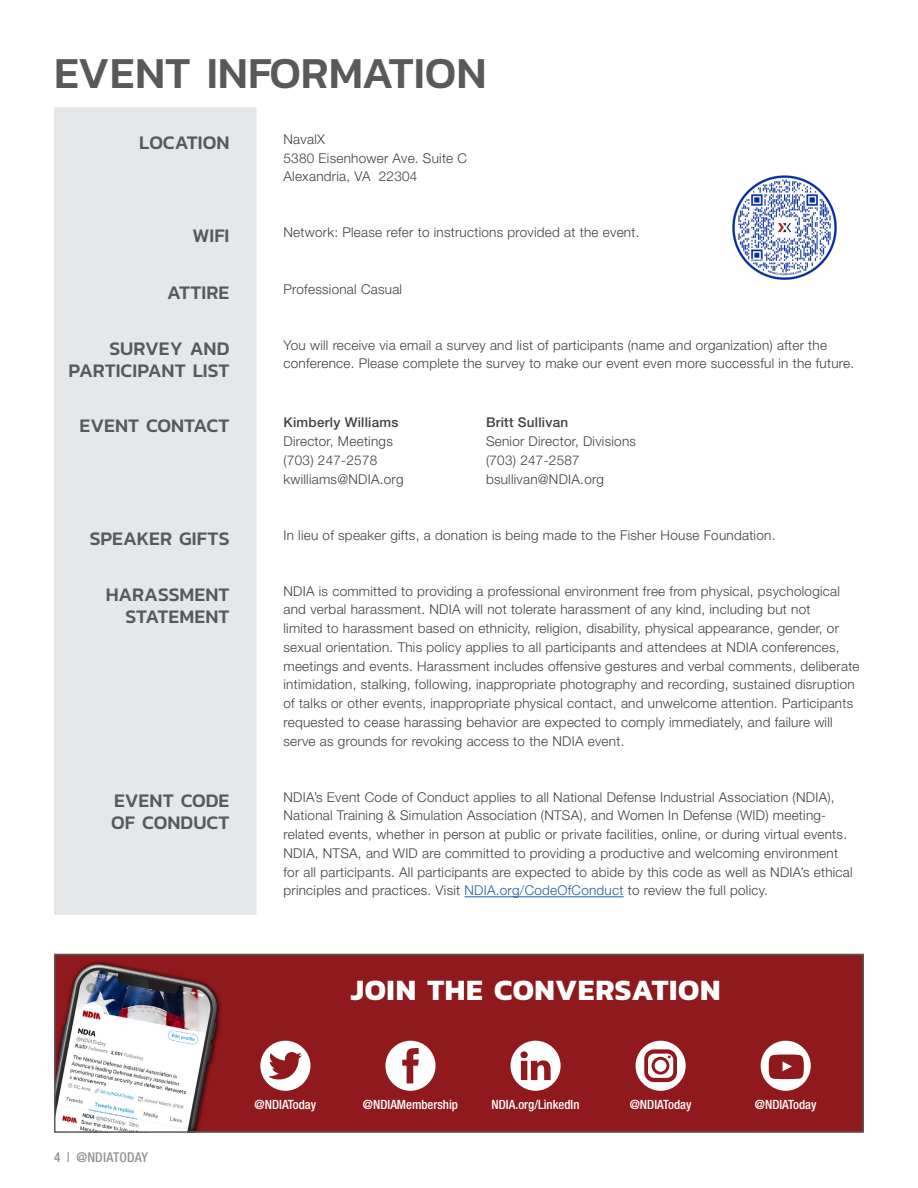
<style>
.page{position:relative;width:918px;height:1188px;background:#fff}
.page>*{position:absolute;margin:0;border:0;box-sizing:border-box;transform-origin:0 0}
.t1{font:500 45px "Kanit";color:#58595b}
.t2{font:700 30px "Kanit";letter-spacing:.02em;color:#fff}
.t3{font:500 19.5px/22.5px "Kanit";color:#58595b;text-align:right}
.t4{font:300 13.5px/18.8px "Helvetica Neue LT Std";letter-spacing:.02em;color:#414042}
.t5{font:500 13.5px "Helvetica Neue LT Std";letter-spacing:.02em;color:#414042}
.t6{font:500 condensed 13.5px "Helvetica Neue LT Std";letter-spacing:.015em;color:#939598}
.t7{font:500 condensed 12.75px "Helvetica Neue LT Std";color:#fff}
.s1{color:#215e9e}
</style>
<div class="page">
<div style="left:54px;top:107px;width:202px;height:808px;background:#e6e7e8"></div>
<hr style="left:464px;top:896px;width:160px;height:1px;background:#215e9e">
<div style="left:55px;top:954px;width:808px;height:178px;background:#8f191c"></div>
<img style="left:57px;top:961px;width:476px;height:169px">
<div style="left:54px;top:954px;width:810px;height:179px;border:2px solid #58595b"></div>
<svg style="left:385px;top:1041px;width:51px;height:50px"></svg>
<svg style="left:260px;top:1041px;width:50px;height:50px"></svg>
<svg style="left:511px;top:1041px;width:50px;height:50px"></svg>
<svg style="left:636px;top:1041px;width:50px;height:50px"></svg>
<svg style="left:761px;top:1041px;width:50px;height:50px"></svg>
<img style="left:732px;top:175px;width:105px;height:105px">
<h1 class="t1" style="left:54px;top:39px;width:434px">EVENT INFORMATION</h1>
<h3 class="t3" style="left:139px;top:131px;width:92px">LOCATION</h3>
<p class="t4" style="left:284px;top:129px;width:185px">NavalX<br>5380 Eisenhower Ave. Suite C<br>Alexandria, VA 22304</p>
<h3 class="t3" style="left:193px;top:224px;width:38px">WIFI</h3>
<p class="t4" style="left:284px;top:223px;width:358px">Network: Please refer to instructions provided at the event.</p>
<h3 class="t3" style="left:167px;top:280px;width:64px">ATTIRE</h3>
<p class="t4" style="left:284px;top:279px;width:120px">Professional Casual</p>
<h3 class="t3" style="left:68px;top:336px;width:163px">SURVEY AND<br>PARTICIPANT LIST</h3>
<p class="t4" style="left:284px;top:335px;width:572px">You will receive via email a survey and list of participants (name and organization) after the conference. Please complete the survey to make our event even more successful in the future.</p>
<h3 class="t3" style="left:80px;top:414px;width:151px">EVENT CONTACT</h3>
<p class="t5" style="left:284px;top:414px;width:117px">Kimberly Williams</p>
<p class="t4" style="left:284px;top:432px;width:122px">Director, Meetings (703) 247-2578 kwilliams@NDIA.org</p>
<p class="t5" style="left:486px;top:414px;width:84px">Britt Sullivan</p>
<p class="t4" style="left:486px;top:432px;width:152px">Senior Director, Divisions (703) 247-2587 bsullivan@NDIA.org</p>
<h3 class="t3" style="left:90px;top:526px;width:141px">SPEAKER GIFTS</h3>
<p class="t4" style="left:284px;top:525px;width:493px">In lieu of speaker gifts, a donation is being made to the Fisher House Foundation.</p>
<h3 class="t3" style="left:106px;top:582px;width:125px">HARASSMENT<br>STATEMENT</h3>
<p class="t4" style="left:284px;top:581px;width:578px">NDIA is committed to providing a professional environment free from physical, psychological and verbal harassment. NDIA will not tolerate harassment of any kind, including but not<br>limited to harassment based on ethnicity, religion, disability, physical appearance, gender, or sexual orientation. This policy applies to all participants and attendees at NDIA conferences, meetings and events. Harassment includes offensive gestures and verbal comments, deliberate intimidation, stalking, following, inappropriate photography and recording, sustained disruption of talks or other events, inappropriate physical contact, and unwelcome attention. Participants requested to cease harassing behavior are expected to comply immediately, and failure will serve as grounds for revoking access to the NDIA event.</p>
<h3 class="t3" style="left:111px;top:788px;width:120px;text-align:left">EVENT CODE<br>OF CONDUCT</h3>
<p class="t4" style="left:284px;top:787px;width:571px">NDIA’s Event Code of Conduct applies to all National Defense Industrial Association (NDIA), National Training &amp; Simulation Association (NTSA), and Women In Defense (WID) meeting&shy;related events, whether in person at public or private facilities, online, or during virtual events.<br>NDIA, NTSA, and WID are committed to providing a productive and welcoming environment for all participants. All participants are expected to abide by this code as well as NDIA’s ethical principles and practices. Visit <span class="s1">NDIA.org/CodeOfConduct</span> to review the full policy.</p>
<h2 class="t2" style="left:351px;top:966px;width:371px">JOIN THE CONVERSATION</h2>
<p class="t6" style="left:54px;top:1149px;width:96px">4 | @NDIATODAY</p>
<p class="t7" style="left:255px;top:1097px;width:63px">@NDIAToday</p>
<p class="t7" style="left:363px;top:1097px;width:97px">@NDIAMembership</p>
<p class="t7" style="left:492px;top:1097px;width:90px">NDIA.org/LinkedIn</p>
<p class="t7" style="left:630px;top:1097px;width:63px">@NDIAToday</p>
<p class="t7" style="left:755px;top:1097px;width:63px">@NDIAToday</p>
</div>
